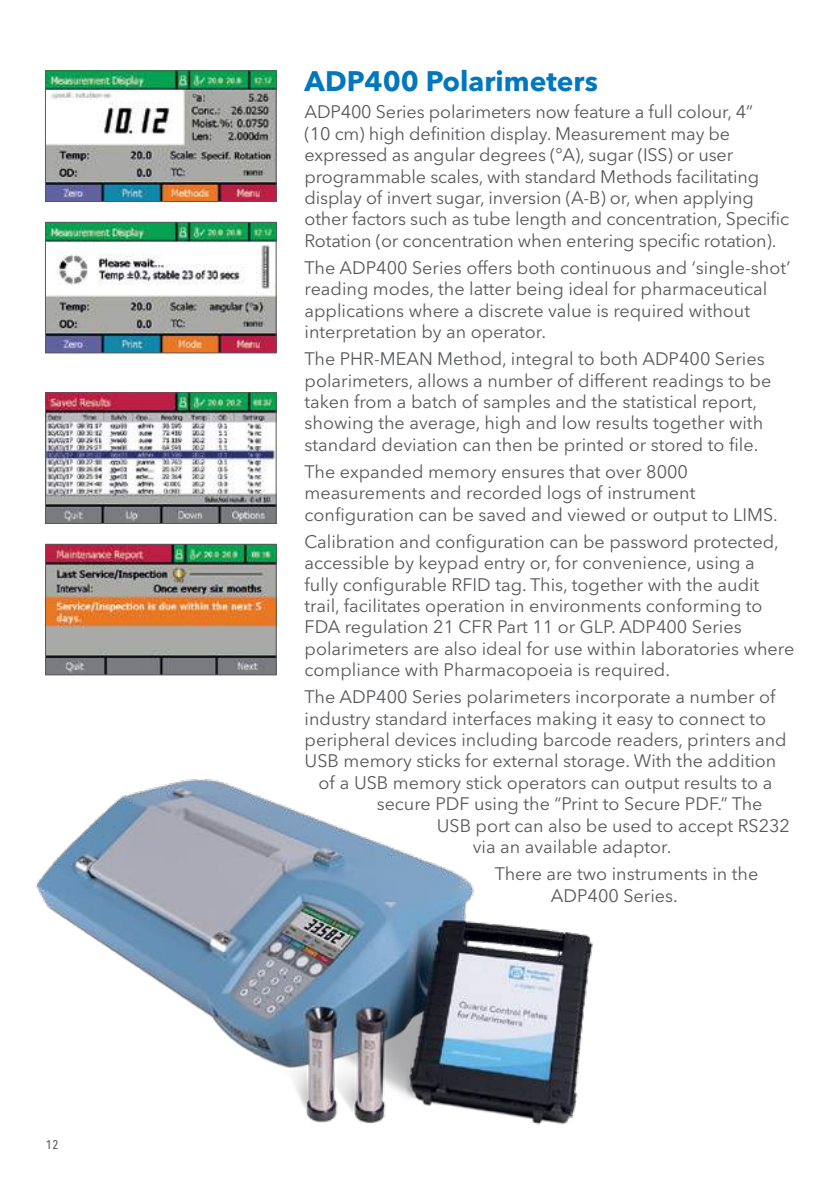
<style>
.page{position:relative;width:840px;height:1191px;background:#fff}
.page>*{position:absolute;margin:0;border:0;box-sizing:border-box;transform-origin:0 0}
.t1{font:700 28px "Avenir Next LT Pro";color:#0077be}
.t2{font:18px/21.4px "Avenir Next LT Pro";color:#58595b}
.t3{font:condensed 16px "Avenir Next LT Pro";color:#58595b}
</style>
<div class="page">
<img style="left:47px;top:394px;width:227px;height:128px">
<div style="left:45px;top:392px;width:231px;height:132px;border:1px solid #58595b"></div>
<img style="left:47px;top:546px;width:227px;height:127px">
<div style="left:45px;top:544px;width:231px;height:131px;border:1px solid #58595b"></div>
<img style="left:47px;top:72px;width:227px;height:128px">
<div style="left:45px;top:70px;width:231px;height:132px;border:1px solid #58595b"></div>
<img style="left:47px;top:224px;width:227px;height:127px">
<div style="left:45px;top:222px;width:231px;height:131px;border:1px solid #58595b"></div>
<img style="left:35px;top:779px;width:558px;height:346px">
<p class="t3" style="left:45px;top:1134px;width:15px">12</p>
<h1 class="t1" style="left:304px;top:64px;width:295px">ADP400 Polarimeters</h1>
<p class="t2" style="left:304px;top:101px;width:485px">ADP400 Series polarimeters now feature a full colour, 4”<br>(10 cm) high definition display. Measurement may be expressed as angular degrees (°A), sugar (ISS) or user programmable scales, with standard Methods facilitating display of invert sugar, inversion (A-B) or, when applying other factors such as tube length and concentration, Specific Rotation (or concentration when entering specific rotation).</p>
<p class="t2" style="left:304px;top:257px;width:487px">The ADP400 Series offers both continuous and ‘single-shot’ reading modes, the latter being ideal for pharmaceutical applications where a discrete value is required without interpretation by an operator.</p>
<p class="t2" style="left:304px;top:348px;width:468px">The PHR-MEAN Method, integral to both ADP400 Series polarimeters, allows a number of different readings to be taken from a batch of samples and the statistical report, showing the average, high and low results together with standard deviation can then be printed or stored to file.</p>
<p class="t2" style="left:304px;top:461px;width:474px">The expanded memory ensures that over 8000 measurements and recorded logs of instrument configuration can be saved and viewed or output to LIMS.</p>
<p class="t2" style="left:304px;top:531px;width:491px">Calibration and configuration can be password protected, accessible by keypad entry or, for convenience, using a<br>fully configurable RFID tag. This, together with the audit trail, facilitates operation in environments conforming to FDA regulation 21 CFR Part 11 or GLP. ADP400 Series polarimeters are also ideal for use within laboratories where compliance with Pharmacopoeia is required.</p>
<p class="t2" style="left:304px;top:686px;width:472px">The ADP400 Series polarimeters incorporate a number of</p>
<p class="t2" style="left:304px;top:707px;width:463px">industry standard interfaces making it easy to connect to</p>
<p class="t2" style="left:304px;top:729px;width:483px">peripheral devices including barcode readers, printers and</p>
<p class="t2" style="left:304px;top:750px;width:473px">USB memory sticks for external storage. With the addition</p>
<p class="t2" style="left:318px;top:772px;width:455px">of a USB memory stick operators can output results to a</p>
<p class="t2" style="left:376px;top:793px;width:387px">secure PDF using the “Print to Secure PDF.” The</p>
<p class="t2" style="left:436px;top:814px;width:354px">USB port can also be used to accept RS232</p>
<p class="t2" style="left:472px;top:836px;width:200px">via an available adaptor.</p>
<p class="t2" style="left:550px;top:863px;width:209px;text-indent:-56px">There are two instruments in the<br>ADP400 Series.</p>
</div>
